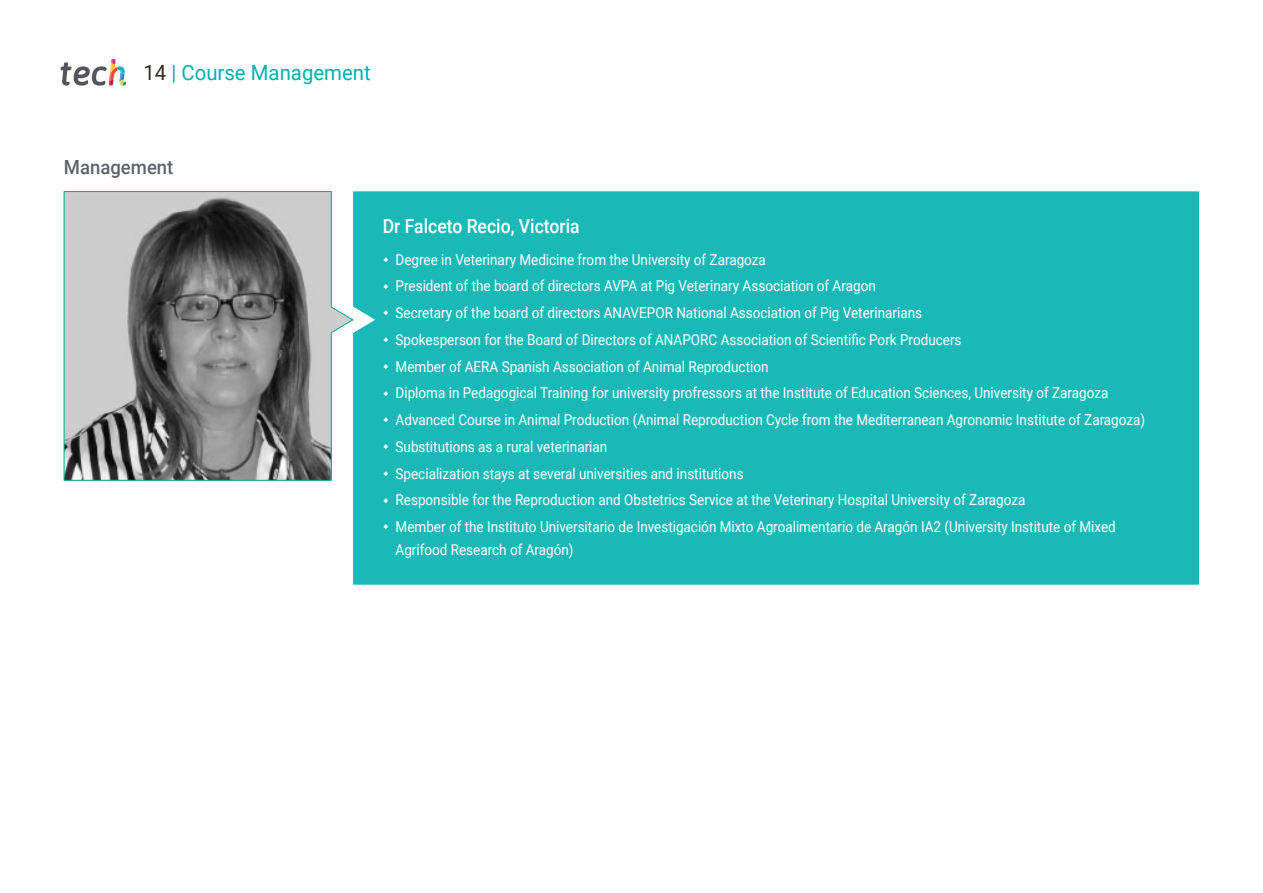
<style>
.page{position:relative;width:1263px;height:893px;background:#fff}
.page>*{position:absolute;margin:0;border:0;box-sizing:border-box;transform-origin:0 0}
.t1{font:21px "Roboto";color:#00b2af}
.t2{font:500 19.5px "Roboto";color:#fff;scale:.9 1}
.t3{font:500 19.5px "Roboto";color:#61646a;scale:.95 1}
.t4{font:15px/26.7px "Roboto";color:#fff;scale:.9 1}
.s1{color:#312e20}
</style>
<div class="page">
<svg style="left:61px;top:59px;width:65px;height:27px"></svg>
<div style="left:353px;top:191px;width:846px;height:394px;background:#1ab9b7"></div>
<svg style="left:64px;top:191px;width:290px;height:290px;background:#8f9291"></svg>
<svg style="left:384px;top:257px;width:4px;height:5px"></svg>
<svg style="left:384px;top:284px;width:4px;height:5px"></svg>
<svg style="left:384px;top:310px;width:4px;height:5px"></svg>
<svg style="left:384px;top:337px;width:4px;height:5px"></svg>
<svg style="left:384px;top:364px;width:4px;height:5px"></svg>
<svg style="left:384px;top:391px;width:4px;height:5px"></svg>
<svg style="left:384px;top:417px;width:4px;height:5px"></svg>
<svg style="left:384px;top:444px;width:4px;height:5px"></svg>
<svg style="left:384px;top:471px;width:4px;height:5px"></svg>
<svg style="left:384px;top:498px;width:4px;height:5px"></svg>
<svg style="left:384px;top:524px;width:4px;height:5px"></svg>
<h1 class="t1" style="left:144px;top:57px;width:229px"><span class="s1">14</span> | Course Management</h1>
<h2 class="t3" style="left:64px;top:154px;width:117px">Management</h2>
<h2 class="t2" style="left:383px;top:212px;width:220px">Dr Falceto Recio, Victoria</h2>
<p class="t4" style="left:396px;top:245px;width:834px">Degree in Veterinary Medicine from the University of Zaragoza<br>President of the board of directors AVPA at Pig Veterinary Association of Aragon<br>Secretary of the board of directors ANAVEPOR National Association of Pig Veterinarians<br>Spokesperson for the Board of Directors of ANAPORC Association of Scientific Pork Producers<br>Member of AERA Spanish Association of Animal Reproduction<br>Diploma in Pedagogical Training for university profressors at the Institute of Education Sciences, University of Zaragoza Advanced Course in Animal Production (Animal Reproduction Cycle from the Mediterranean Agronomic Institute of Zaragoza)<br>Substitutions as a rural veterinarian<br>Specialization stays at several universities and institutions<br>Responsible for the Reproduction and Obstetrics Service at the Veterinary Hospital University of Zaragoza<br>Member of the Instituto Universitario de Investigación Mixto Agroalimentario de Aragón IA2 (University Institute of Mixed</p>
<p class="t4" style="left:396px;top:535px;width:199px">Agrifood Research of Aragón)</p>
</div>
